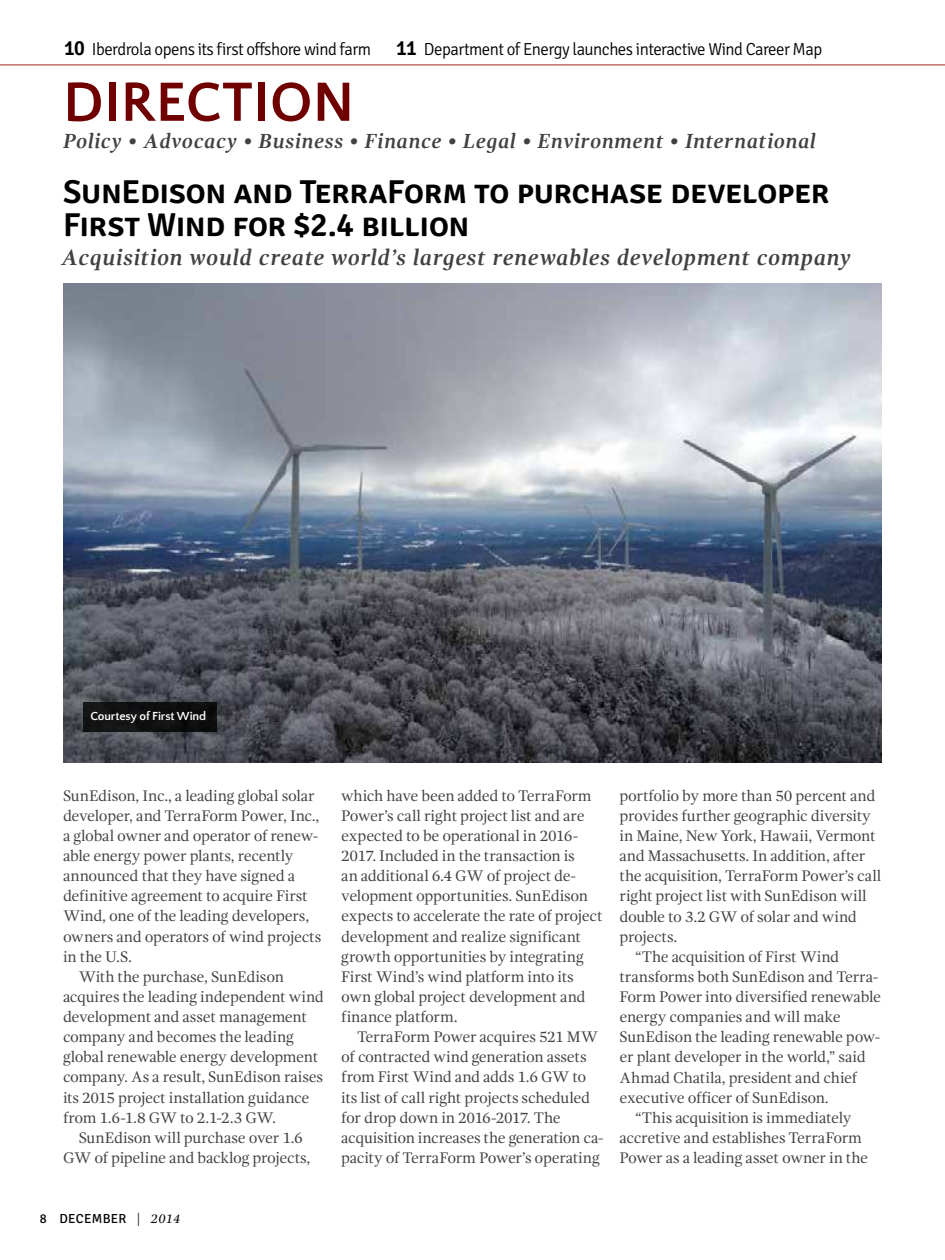
<style>
.page{position:relative;width:945px;height:1260px;background:#fff}
.page>*{position:absolute;margin:0;border:0;box-sizing:border-box;transform-origin:0 0}
.t1{font:700 57.75px "Quattrocento Sans";color:#700000}
.t2{font:600 33.25px/33.2px "Signika";letter-spacing:-.01em;color:#000}
.t3{font:italic 700 22.75px "Gandhi Serif";letter-spacing:.02em;color:#414042}
.t4{font:italic 700 21px "Gandhi Serif";letter-spacing:.025em;color:#414042}
.t5{font:300 17.5px "Signika";letter-spacing:-.03em;color:#000;scale:.96 1}
.t6{font:15.75px/20.1px "Gandhi Serif";letter-spacing:-.02em;color:#414042}
.t7{font:13.12px "Signika";letter-spacing:.02em;color:#000}
.t8{font:700 12.25px "Quattrocento Sans";letter-spacing:-.01em;color:#fff}
.s1{font-weight:600;font-size:21px}
.s2{font-family:"Gandhi Serif";font-style:italic}
</style>
<div class="page">
<hr style="left:0;top:64px;width:945px;height:1px;background:#9d2718">
<img style="left:63px;top:284px;width:819px;height:478px">
<div style="left:83px;top:703px;width:133px;height:29px;background:#0f0f11"></div>
<p class="t5" style="left:64px;top:40px;width:791px"><span class="s1">10</span> Iberdrola opens its first offshore wind farm <span class="s1">11</span> Department of Energy launches interactive Wind Career Map</p>
<h1 class="t1" style="left:63px;top:72px;width:293px">DIRECTION</h1>
<h3 class="t4" style="left:63px;top:129px;width:755px">Policy • Advocacy • Business • Finance • Legal • Environment • International</h3>
<h2 class="t2" style="left:63px;top:175px;width:768px">SunEdison and TerraForm to purchase developer<br>First Wind for $2.4 billion</h2>
<h3 class="t3" style="left:61px;top:245px;width:791px">Acquisition would create world’s largest renewables development company</h3>
<p class="t8" style="left:90px;top:709px;width:117px">Courtesy of First Wind</p>
<p class="t6" style="left:63px;top:785px;width:253px">SunEdison, Inc., a leading global solar</p>
<p class="t6" style="left:63px;top:805px;width:258px">developer, and TerraForm Power, Inc.,</p>
<p class="t6" style="left:63px;top:826px;width:257px">a global owner and operator of renew-</p>
<p class="t6" style="left:63px;top:846px;width:232px">able energy power plants, recently</p>
<p class="t6" style="left:63px;top:866px;width:234px">announced that they have signed a</p>
<p class="t6" style="left:63px;top:886px;width:246px">definitive agreement to acquire First</p>
<p class="t6" style="left:63px;top:906px;width:248px">Wind, one of the leading developers,</p>
<p class="t6" style="left:63px;top:926px;width:260px">owners and operators of wind projects</p>
<p class="t6" style="left:63px;top:946px;width:70px">in the U.S.</p>
<p class="t6" style="left:79px;top:966px;width:207px">With the purchase, SunEdison</p>
<p class="t6" style="left:63px;top:987px;width:262px">acquires the leading independent wind</p>
<p class="t6" style="left:63px;top:1007px;width:245px">development and asset management</p>
<p class="t6" style="left:63px;top:1027px;width:233px">company and becomes the leading</p>
<p class="t6" style="left:63px;top:1047px;width:257px">global renewable energy development</p>
<p class="t6" style="left:63px;top:1067px;width:262px">company. As a result, SunEdison raises</p>
<p class="t6" style="left:63px;top:1087px;width:248px">its 2015 project installation guidance</p>
<p class="t6" style="left:63px;top:1107px;width:215px">from 1.6-1.8 GW to 2.1-2.3 GW.</p>
<p class="t6" style="left:79px;top:1128px;width:226px">SunEdison will purchase over 1.6</p>
<p class="t6" style="left:63px;top:1148px;width:249px">GW of pipeline and backlog projects,</p>
<p class="t6" style="left:341px;top:785px;width:263px">which have been added to TerraForm Power’s call right project list and are expected to be operational in 2016- 2017. Included in the transaction is<br>an additional 6.4 GW of project de&shy;velopment opportunities. SunEdison expects to accelerate the rate of project development and realize significant growth opportunities by integrating First Wind’s wind platform into its own global project development and finance platform.</p>
<p class="t6" style="left:341px;top:1027px;width:264px;text-indent:16px">TerraForm Power acquires 521 MW of contracted wind generation assets from First Wind and adds 1.6 GW to its list of call right projects scheduled for drop down in 2016-2017. The acquisition increases the generation ca&shy;pacity of TerraForm Power’s operating</p>
<p class="t6" style="left:620px;top:785px;width:257px">portfolio by more than 50 percent and</p>
<p class="t6" style="left:620px;top:806px;width:253px">provides further geographic diversity</p>
<p class="t6" style="left:620px;top:826px;width:258px">in Maine, New York, Hawaii, Vermont</p>
<p class="t6" style="left:620px;top:846px;width:247px">and Massachusetts. In addition, after</p>
<p class="t6" style="left:620px;top:866px;width:263px">the acquisition, TerraForm Power’s call</p>
<p class="t6" style="left:620px;top:886px;width:249px">right project list with SunEdison will</p>
<p class="t6" style="left:620px;top:906px;width:239px">double to 3.2 GW of solar and wind</p>
<p class="t6" style="left:620px;top:926px;width:59px">projects.</p>
<p class="t6" style="left:635px;top:946px;width:206px">“The acquisition of First Wind</p>
<p class="t6" style="left:620px;top:967px;width:260px">transforms both SunEdison and Terra-</p>
<p class="t6" style="left:620px;top:987px;width:263px">Form Power into diversified renewable</p>
<p class="t6" style="left:620px;top:1007px;width:223px">energy companies and will make</p>
<p class="t6" style="left:620px;top:1027px;width:262px">SunEdison the leading renewable pow-</p>
<p class="t6" style="left:620px;top:1047px;width:248px">er plant developer in the world,” said</p>
<p class="t6" style="left:620px;top:1067px;width:239px">Ahmad Chatila, president and chief</p>
<p class="t6" style="left:620px;top:1087px;width:211px">executive officer of SunEdison.</p>
<p class="t6" style="left:635px;top:1108px;width:218px">“This acquisition is immediately</p>
<p class="t6" style="left:620px;top:1128px;width:244px">accretive and establishes TerraForm</p>
<p class="t6" style="left:620px;top:1148px;width:250px">Power as a leading asset owner in the</p>
<p class="t7" style="left:40px;top:1211px;width:142px">8 DECEMBER <span class="s2">| 2014</span></p>
</div>
